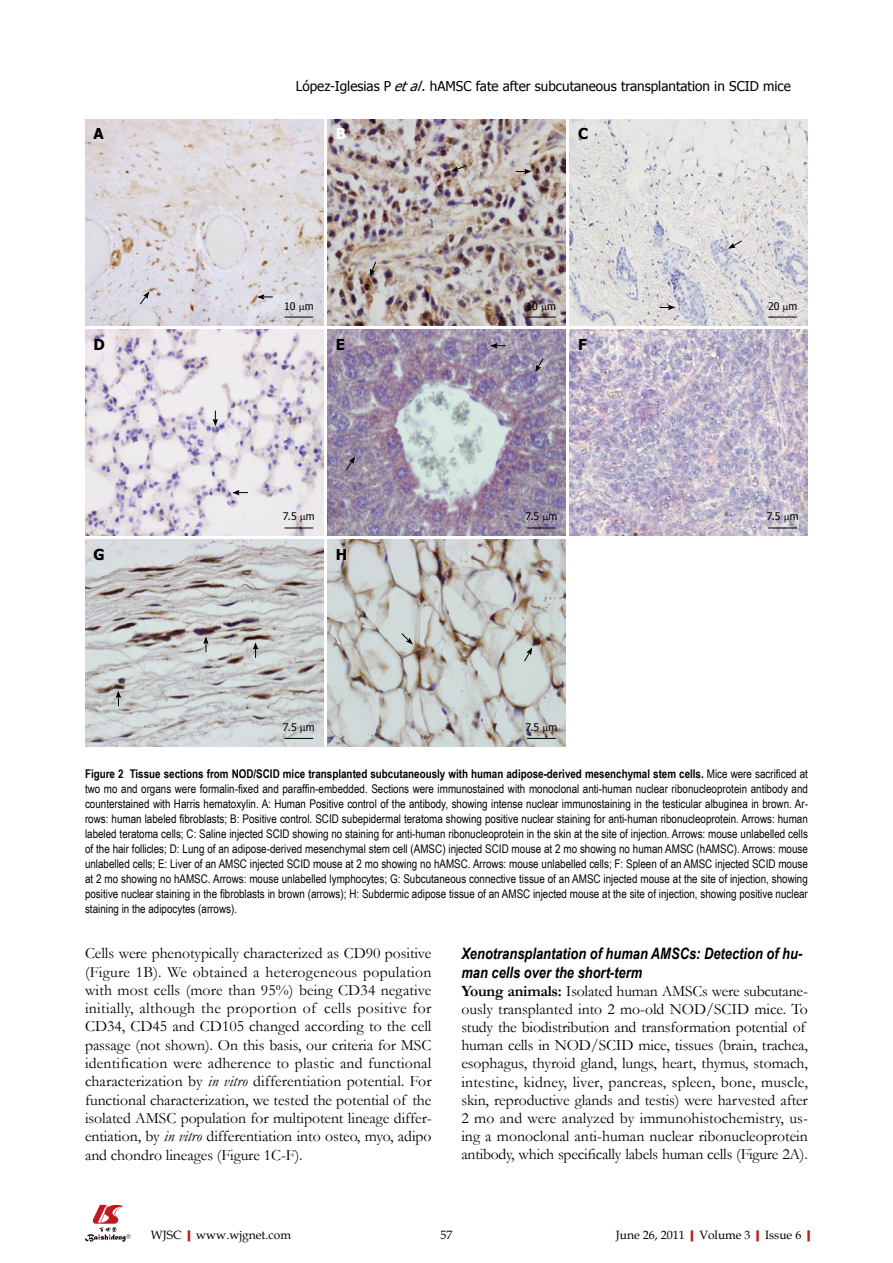
<style>
.page{position:relative;width:893px;height:1263px;background:#fff}
.page>*{position:absolute;margin:0;border:0;box-sizing:border-box;transform-origin:0 0}
.t1{font:15.75px/18.3px "Garamond";letter-spacing:-.005em;color:#000;text-align:justify}
.t2{font:italic 700 15.75px/18.8px "Arial Narrow";color:#000}
.t3{font:700 15px "Tahoma";color:#000}
.t4{font:700 15px "Tahoma";color:#fff}
.t5{font:13.5px "Tahoma";color:#000}
.t6{font:12px/15px "Arial Narrow";color:#000;text-align:justify}
.t7{font:12px "Book Antiqua";color:#000}
.t8{font:10.5px "Tahoma";color:#000}
.s1{font-style:italic}
.s2{font-weight:700}
.s3{font-weight:700;color:#c01920}
</style>
<div class="page">
<svg style="left:85px;top:1205px;width:46px;height:37px"></svg>
<img style="left:85px;top:119px;width:238px;height:206px">
<img style="left:327px;top:119px;width:239px;height:206px">
<img style="left:85px;top:329px;width:238px;height:207px">
<img style="left:327px;top:329px;width:239px;height:207px">
<img style="left:570px;top:119px;width:238px;height:206px">
<img style="left:570px;top:329px;width:238px;height:207px">
<img style="left:85px;top:540px;width:238px;height:206px">
<img style="left:327px;top:540px;width:239px;height:206px">
<svg style="left:258px;top:294px;width:15px;height:5px"></svg>
<svg style="left:140px;top:292px;width:9px;height:13px"></svg>
<svg style="left:516px;top:169px;width:15px;height:5px"></svg>
<svg style="left:452px;top:165px;width:14px;height:7px"></svg>
<svg style="left:370px;top:261px;width:6px;height:15px"></svg>
<svg style="left:660px;top:305px;width:14px;height:5px"></svg>
<svg style="left:729px;top:240px;width:13px;height:9px"></svg>
<svg style="left:233px;top:490px;width:15px;height:5px"></svg>
<svg style="left:213px;top:410px;width:5px;height:15px"></svg>
<svg style="left:491px;top:343px;width:15px;height:5px"></svg>
<svg style="left:535px;top:358px;width:9px;height:14px"></svg>
<svg style="left:346px;top:457px;width:9px;height:13px"></svg>
<svg style="left:204px;top:638px;width:4px;height:14px"></svg>
<svg style="left:253px;top:643px;width:5px;height:15px"></svg>
<svg style="left:116px;top:692px;width:5px;height:14px"></svg>
<svg style="left:524px;top:648px;width:8px;height:14px"></svg>
<svg style="left:401px;top:633px;width:11px;height:11px"></svg>
<svg style="left:285px;top:305px;width:28px;height:13px"></svg>
<svg style="left:527px;top:305px;width:29px;height:13px"></svg>
<svg style="left:768px;top:305px;width:29px;height:13px"></svg>
<svg style="left:285px;top:516px;width:28px;height:13px"></svg>
<svg style="left:527px;top:516px;width:29px;height:13px"></svg>
<svg style="left:768px;top:516px;width:29px;height:13px"></svg>
<svg style="left:285px;top:726px;width:28px;height:13px"></svg>
<svg style="left:527px;top:726px;width:29px;height:13px"></svg>
<p class="t5" style="left:296px;top:77px;width:497px">López-Iglesias P <span class="s1">etal</span>. hAMSC fate after subcutaneous transplantation in SCID mice</p>
<p class="t3" style="left:94px;top:123px;width:12px">A</p>
<p class="t4" style="left:336px;top:123px;width:12px">B</p>
<p class="t3" style="left:578px;top:123px;width:12px">C</p>
<p class="t3" style="left:94px;top:334px;width:13px">D</p>
<p class="t8" style="left:284px;top:299px;width:31px">10 m</p>
<p class="t8" style="left:526px;top:299px;width:31px">10 m</p>
<p class="t8" style="left:768px;top:299px;width:31px">20 m</p>
<p class="t3" style="left:336px;top:334px;width:11px">E</p>
<p class="t3" style="left:578px;top:334px;width:10px">F</p>
<p class="t8" style="left:283px;top:509px;width:33px">7.5 m</p>
<p class="t8" style="left:525px;top:509px;width:33px">7.5 m</p>
<p class="t8" style="left:767px;top:509px;width:33px">7.5 m</p>
<p class="t3" style="left:94px;top:544px;width:13px">G</p>
<p class="t3" style="left:336px;top:544px;width:13px">H</p>
<p class="t8" style="left:283px;top:720px;width:33px">7.5 m</p>
<p class="t8" style="left:525px;top:720px;width:33px">7.5 m</p>
<p class="t6" style="left:85px;top:766px;width:724px"><span class="s2">Figure 2 Tissue sections from NOD/SCID mice transplanted subcutaneously with human adipose-derived mesenchymal stem cells.</span> Mice were sacrificed at two mo and organs were formalin-fixed and paraffin-embedded. Sections were immunostained with monoclonal anti-human nuclear ribonucleoprotein antibody and counterstained with Harris hematoxylin. A: Human Positive control of the antibody, showing intense nuclear immunostaining in the testicular albuginea in brown. Ar&shy;rows: human labeled fibroblasts; B: Positive control. SCID subepidermal teratoma showing positive nuclear staining for anti-human ribonucleoprotein. Arrows: human labeled teratoma cells; C: Saline injected SCID showing no staining for anti-human ribonucleoprotein in the skin at the site of injection. Arrows: mouse unlabelled cells of the hair follicles; D: Lung of an adipose-derived mesenchymal stem cell (AMSC) injected SCID mouse at 2 mo showing no human AMSC (hAMSC). Arrows: mouse unlabelled cells; E: Liver of an AMSC injected SCID mouse at 2 mo showing no hAMSC. Arrows: mouse unlabelled cells; F: Spleen of an AMSC injected SCID mouse at 2 mo showing no hAMSC. Arrows: mouse unlabelled lymphocytes; G: Subcutaneous connective tissue of an AMSC injected mouse at the site of injection, showing positive nuclear staining in the fibroblasts in brown (arrows); H: Subdermic adipose tissue of an AMSC injected mouse at the site of injection, showing positive nuclear staining in the adipocytes (arrows).</p>
<p class="t1" style="left:85px;top:944px;width:348px">Cells were phenotypically characterized as CD90 positive (Figure 1B). We obtained a heterogeneous population with most cells (more than 95%) being CD34 negative initially, although the proportion of cells positive for CD34, CD45 and CD105 changed according to the cell passage (not shown). On this basis, our criteria for MSC identification were adherence to plastic and functional characterization by <span class="s1">in vitro</span> differentiation potential. For functional characterization, we tested the potential of the isolated AMSC population for multipotent lineage differ&shy;entiation, by <span class="s1">in vitro</span> differentiation into osteo, myo, adipo and chondro lineages (Figure 1C-F).</p>
<h1 class="t2" style="left:461px;top:943px;width:343px">Xenotransplantation of human AMSCs: Detection of hu&shy;man cells over the short-term</h1>
<p class="t1" style="left:461px;top:981px;width:348px;text-align:left"><span class="s2">Young animals:</span> Isolated human AMSCs were subcutane&shy;ously transplanted into 2 mo-old NOD/SCID mice. To study the biodistribution and transformation potential of human cells in NOD/SCID mice, tissues (brain, trachea, esophagus, thyroid gland, lungs, heart, thymus, stomach, intestine, kidney, liver, pancreas, spleen, bone, muscle, skin, reproductive glands and testis) were harvested after 2 mo and were analyzed by immunohistochemistry, us&shy;ing a monoclonal anti-human nuclear ribonucleoprotein antibody, which specifically labels human cells (Figure 2A).</p>
<p class="t7" style="left:151px;top:1226px;width:141px">WJSC<span class="s3">|</span>www.wjgnet.com</p>
<p class="t7" style="left:446px;top:1226px;width:7px">7</p>
<p class="t7" style="left:616px;top:1226px;width:202px">June 26, 2011<span class="s3">|</span>Volume 3<span class="s3">|</span>Issue 6<span class="s3">|</span></p>
</div>
